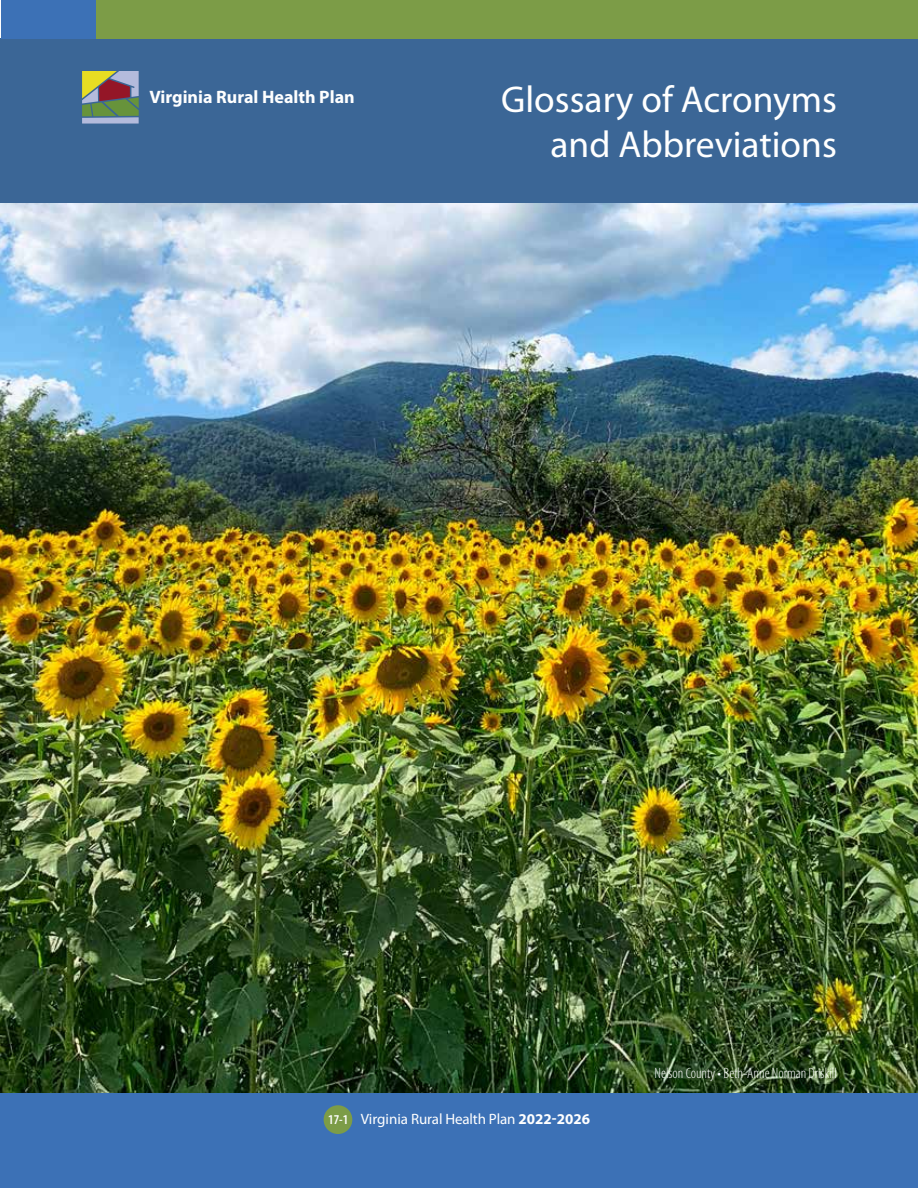
<style>
.page{position:relative;width:918px;height:1188px;background:#fff}
.page>*{position:absolute;margin:0;border:0;box-sizing:border-box;transform-origin:0 0}
.t1{font:37.5px/45px "Myriad Pro";color:#fff;text-align:right}
.t2{font:700 18px "Myriad Pro";color:#fff}
.t3{font:300 condensed 15px "Myriad Pro";color:#fff}
.t4{font:15px "Myriad Pro";letter-spacing:-.01em;color:#fff}
.s1{font-weight:600;font-stretch:condensed;font-size:13.5px}
.s2{font-weight:700}
</style>
<div class="page">
<img style="left:0;top:199px;width:918px;height:898px">
<div style="left:1px;top:38px;width:917px;height:164px;background:#3b6696"></div>
<div style="left:1px;top:1094px;width:917px;height:94px;background:#3c71b6"></div>
<svg style="left:82px;top:71px;width:57px;height:53px;background:#918e6d"></svg>
<div style="left:14px;top:0;width:904px;height:39px;background:#7c9c47"></div>
<div style="left:1px;top:0;width:94px;height:39px;background:#3c71b6"></div>
<div style="left:324px;top:1105px;width:28px;height:29px;background:#7c9c47;border-radius:50%"></div>
<p class="t2" style="left:150px;top:85px;width:207px">Virginia Rural Health Plan</p>
<h1 class="t1" style="left:501px;top:76px;width:337px">Glossary of Acronyms and Abbreviations</h1>
<p class="t3" style="left:655px;top:1065px;width:184px">Nelson County • Beth-Anne Norman Driskill</p>
<p class="t4" style="left:328px;top:1109px;width:263px"><span class="s1">17-1</span> Virginia Rural Health Plan <span class="s2">2022-2026</span></p>
</div>
